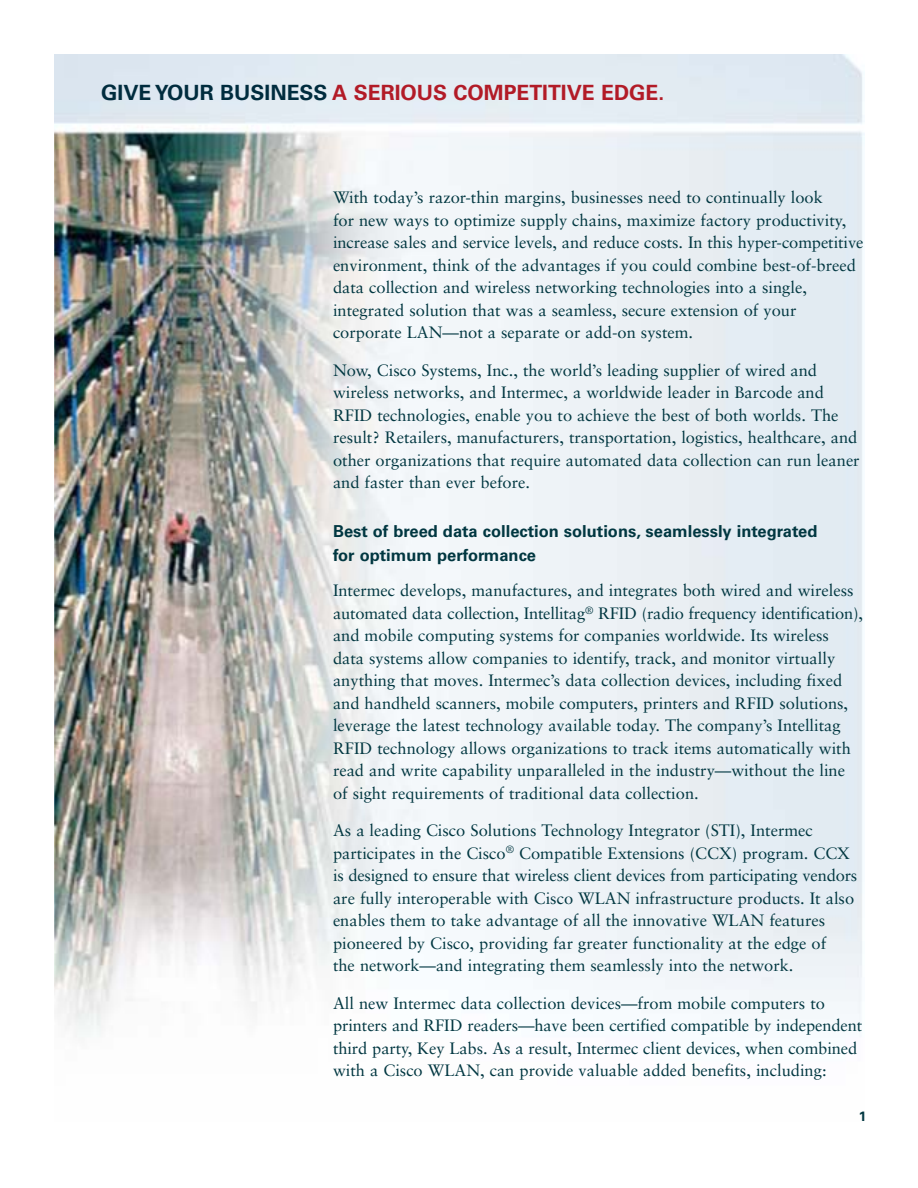
<style>
.page{position:relative;width:918px;height:1188px;background:#fff}
.page>*{position:absolute;margin:0;border:0;box-sizing:border-box;transform-origin:0 0}
.t1{font:700 21px "Univers";color:#b21b27}
.t2{font:16.5px/22.5px "Sabon";color:#013741}
.t3{font:700 16.5px/24px "Univers";color:#013741}
.t4{font:700 13.5px "Univers";color:#013741}
.s1{color:#002c3e}
</style>
<div class="page">
<img style="left:54px;top:54px;width:810px;height:983px">
<p class="t1" style="left:101px;top:85px;width:564px"><span class="s1">GIVE YOUR BUSINESS</span> A SERIOUS COMPETITIVE EDGE.</p>
<p class="t2" style="left:333px;top:188px;width:532px">With today’s razor-thin margins, businesses need to continually look<br>for new ways to optimize supply chains, maximize factory productivity, increase sales and service levels, and reduce costs. In this hyper-competitive environment, think of the advantages if you could combine best-of-breed data collection and wireless networking technologies into a single, integrated solution that was a seamless, secure extension of your corporate LAN—not a separate or add-on system.</p>
<p class="t2" style="left:333px;top:360px;width:528px">Now, Cisco Systems, Inc., the world’s leading supplier of wired and wireless networks, and Intermec, a worldwide leader in Barcode and RFID technologies, enable you to achieve the best of both worlds. The result? Retailers, manufacturers, transportation, logistics, healthcare, and other organizations that require automated data collection can run leaner and faster than ever before.</p>
<p class="t3" style="left:333px;top:520px;width:486px">Best of breed data collection solutions, seamlessly integrated for optimum performance</p>
<p class="t2" style="left:333px;top:581px;width:532px">Intermec develops, manufactures, and integrates both wired and wireless automated data collection, Intellitag<sup>®</sup> RFID (radio frequency identification), and mobile computing systems for companies worldwide. Its wireless data systems allow companies to identify, track, and monitor virtually anything that moves. Intermec’s data collection devices, including fixed and handheld scanners, mobile computers, printers and RFID solutions, leverage the latest technology available today. The company’s Intellitag RFID technology allows organizations to track items automatically with read and write capability unparalleled in the industry—without the line of sight requirements of traditional data collection.</p>
<p class="t2" style="left:333px;top:821px;width:526px">As a leading Cisco Solutions Technology Integrator (STI), Intermec participates in the Cisco<sup>®</sup> Compatible Extensions (CCX) program. CCX is designed to ensure that wireless client devices from participating vendors are fully interoperable with Cisco WLAN infrastructure products. It also enables them to take advantage of all the innovative WLAN features pioneered by Cisco, providing far greater functionality at the edge of<br>the network—and integrating them seamlessly into the network.</p>
<p class="t2" style="left:333px;top:993px;width:531px">All new Intermec data collection devices—from mobile computers to printers and RFID readers—have been certified compatible by independent third party, Key Labs. As a result, Intermec client devices, when combined with a Cisco WLAN, can provide valuable added benefits, including:</p>
<p class="t4" style="left:859px;top:1111px;width:9px">1</p>
</div>
